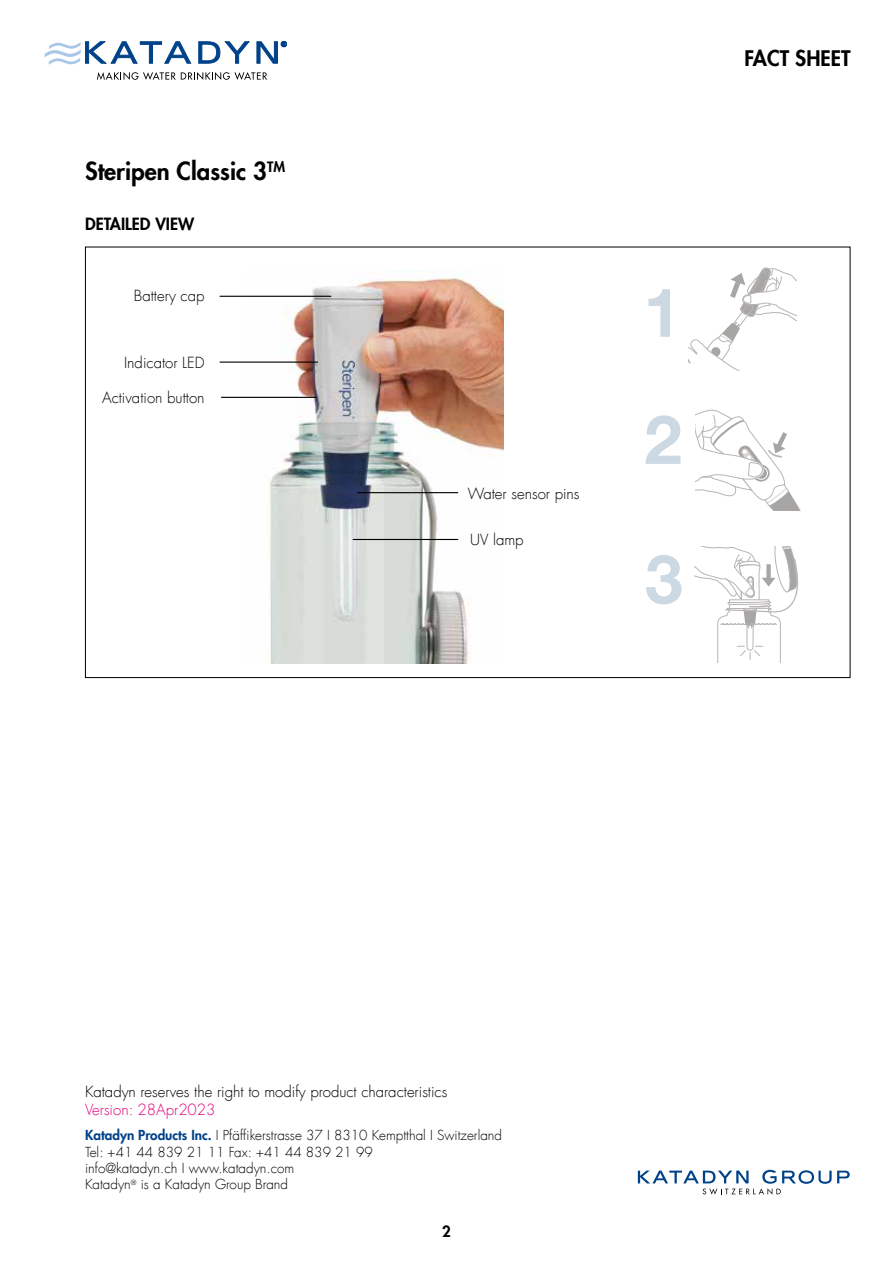
<style>
.page{position:relative;width:893px;height:1263px;background:#fff}
.page>*{position:absolute;margin:0;border:0;box-sizing:border-box;transform-origin:0 0}
.t1{font:800 24px "Futura";color:#000}
.t2{font:800 21px "Futura";color:#000}
.t3{font:800 16.5px "Futura";color:#000}
.t4{font:300 15px "Futura Com";color:#000}
.t5{font:300 15px "Futura Com";color:#e6007d}
.t6{font:800 15px "Futura";color:#000}
.t7{font:300 13.5px/16.2px "Futura Com";color:#000}
.s1{font-family:"Futura";font-weight:800;color:#004289}
</style>
<div class="page">
<img style="left:246px;top:277px;width:257px;height:387px">
<hr style="left:353px;top:539px;width:105px;height:1px;background:#000">
<hr style="left:357px;top:492px;width:101px;height:1px;background:#000">
<hr style="left:221px;top:397px;width:95px;height:1px;background:#000">
<hr style="left:220px;top:361px;width:98px;height:2px;background:#000">
<hr style="left:220px;top:296px;width:111px;height:1px;background:#000">
<svg style="left:638px;top:1170px;width:212px;height:24px"></svg>
<svg style="left:694px;top:546px;width:105px;height:117px"></svg>
<svg style="left:695px;top:410px;width:106px;height:101px"></svg>
<svg style="left:689px;top:267px;width:108px;height:104px"></svg>
<svg style="left:648px;top:289px;width:22px;height:48px"></svg>
<svg style="left:646px;top:415px;width:35px;height:49px"></svg>
<svg style="left:646px;top:555px;width:36px;height:49px"></svg>
<svg style="left:45px;top:41px;width:147px;height:24px"></svg>
<svg style="left:198px;top:41px;width:89px;height:23px"></svg>
<svg style="left:97px;top:72px;width:170px;height:8px"></svg>
<h1 class="t1" style="left:85px;top:155px;width:201px">Steripen Classic 3<sup>TM</sup></h1>
<p class="t3" style="left:85px;top:213px;width:111px">DETAILED VIEW</p>
<p class="t4" style="left:134px;top:286px;width:72px">Battery cap</p>
<p class="t4" style="left:124px;top:352px;width:82px">Indicator LED</p>
<p class="t4" style="left:102px;top:388px;width:104px">Activation button</p>
<h2 class="t2" style="left:744px;top:44px;width:107px">FACT SHEET</h2>
<p class="t4" style="left:468px;top:484px;width:113px">Water sensor pins</p>
<p class="t4" style="left:470px;top:530px;width:55px">UV lamp</p>
<p class="t4" style="left:85px;top:1081px;width:364px">Katadyn reserves the right to modify product characteristics</p>
<p class="t5" style="left:85px;top:1099px;width:132px">Version: 28Apr2023</p>
<p class="t7" style="left:85px;top:1127px;width:419px"><span class="s1">Katadyn Products Inc.</span> I Pfäffikerstrasse 37 I 8310 Kemptthal I Switzerland Tel: +41 44 839 21 11 Fax: +41 44 839 21 99<br>info@katadyn.ch I www.katadyn.com<br>Katadyn<sup>®</sup> is a Katadyn Group Brand</p>
<p class="t6" style="left:442px;top:1222px;width:10px">2</p>
</div>
